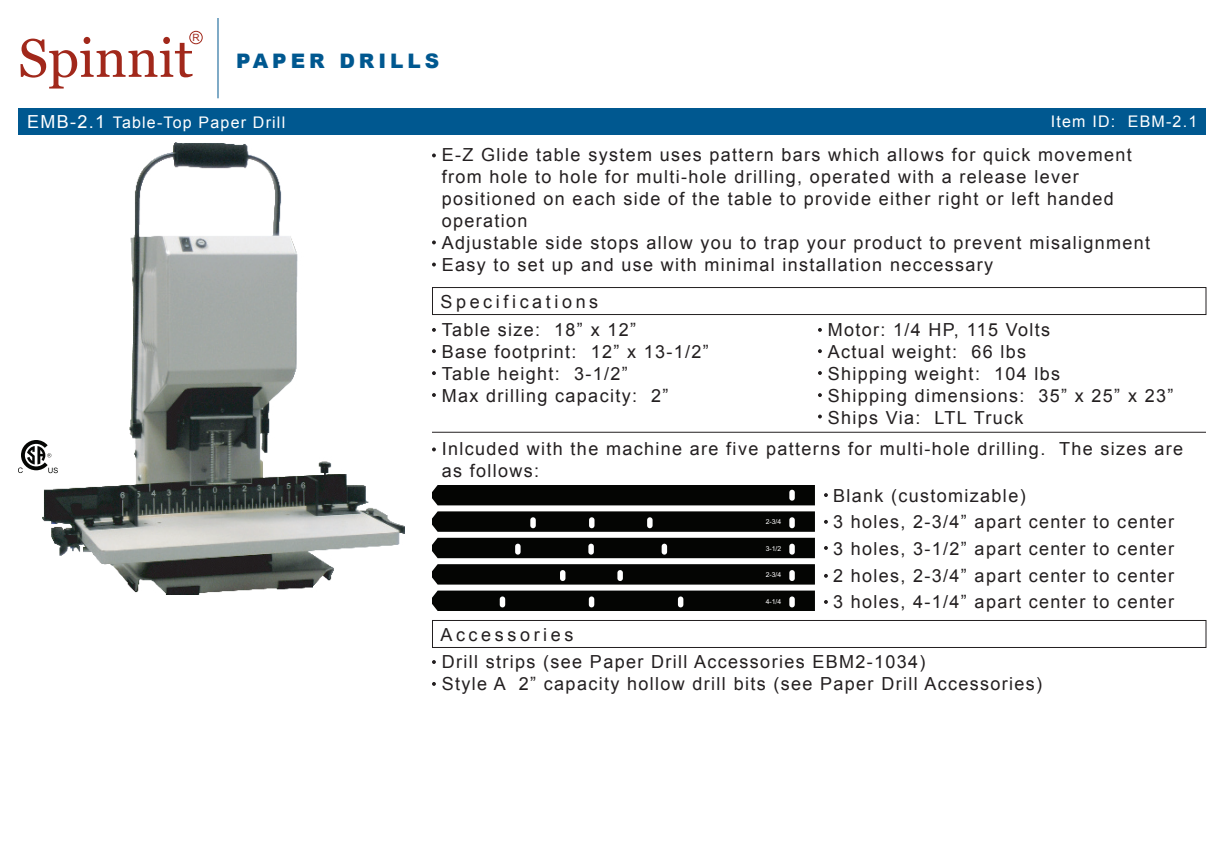
<style>
.page{position:relative;width:1224px;height:864px;background:#fff}
.page>*{position:absolute;margin:0;border:0;box-sizing:border-box;transform-origin:0 0}
.t1{font:54px "Georgia";color:#a1281b}
.t2{font:900 20px "Arial";letter-spacing:.2em;color:#005890}
.t3{font:18px/22px "Arial";letter-spacing:.075em;color:#231f20}
.t4{font:18px "Arial";letter-spacing:.2em;color:#231f20}
.t5{font:16px "Arial";letter-spacing:.075em;color:#fff}
.t6{font:10px "Arial";color:#a1281b}
.t7{font:6.8px "Arial";color:#fff}
.s1{font-size:18px}
</style>
<div class="page">
<div style="left:189px;top:31px;width:14px;height:13px;border:1px solid #a1281b;border-radius:50%"></div>
<hr style="left:217px;top:18px;width:1px;height:80px;background:#005890">
<div style="left:18px;top:108px;width:1188px;height:27px;background:#005890"></div>
<div style="left:432px;top:287px;width:774px;height:28px;border:1px solid #231f20"></div>
<svg style="left:432px;top:153px;width:4px;height:4px"></svg>
<svg style="left:432px;top:240px;width:4px;height:4px"></svg>
<svg style="left:432px;top:263px;width:4px;height:4px"></svg>
<svg style="left:432px;top:328px;width:4px;height:4px"></svg>
<svg style="left:432px;top:349px;width:4px;height:4px"></svg>
<svg style="left:432px;top:371px;width:4px;height:4px"></svg>
<svg style="left:432px;top:393px;width:4px;height:4px"></svg>
<svg style="left:818px;top:328px;width:4px;height:4px"></svg>
<svg style="left:818px;top:349px;width:4px;height:4px"></svg>
<svg style="left:818px;top:371px;width:4px;height:4px"></svg>
<svg style="left:818px;top:393px;width:4px;height:4px"></svg>
<div style="left:432px;top:620px;width:774px;height:28px;border:1px solid #231f20"></div>
<svg style="left:432px;top:660px;width:4px;height:4px"></svg>
<svg style="left:432px;top:682px;width:4px;height:4px"></svg>
<div style="left:432px;top:538px;width:383px;height:20px;background:#040503"></div>
<div style="left:432px;top:485px;width:383px;height:20px;background:#040503"></div>
<svg style="left:432px;top:511px;width:383px;height:21px;background:#0c0d0b"></svg>
<div style="left:432px;top:591px;width:383px;height:20px;background:#040503"></div>
<div style="left:500px;top:596px;width:5px;height:11px;background:#fff;border-radius:3px"></div>
<div style="left:589px;top:596px;width:5px;height:11px;background:#fff;border-radius:3px"></div>
<div style="left:678px;top:596px;width:5px;height:11px;background:#fff;border-radius:3px"></div>
<svg style="left:432px;top:564px;width:383px;height:21px;background:#0c0d0b"></svg>
<div style="left:560px;top:570px;width:5px;height:11px;background:#fff;border-radius:3px"></div>
<div style="left:617px;top:570px;width:6px;height:11px;background:#fff;border-radius:3px"></div>
<div style="left:530px;top:517px;width:6px;height:11px;background:#fff;border-radius:3px"></div>
<div style="left:589px;top:517px;width:6px;height:11px;background:#fff;border-radius:3px"></div>
<div style="left:647px;top:517px;width:6px;height:11px;background:#fff;border-radius:3px"></div>
<div style="left:789px;top:517px;width:6px;height:11px;background:#fff;border-radius:3px"></div>
<div style="left:789px;top:544px;width:6px;height:11px;background:#fff;border-radius:3px"></div>
<div style="left:789px;top:570px;width:6px;height:11px;background:#fff;border-radius:3px"></div>
<div style="left:789px;top:596px;width:6px;height:11px;background:#fff;border-radius:3px"></div>
<div style="left:789px;top:490px;width:6px;height:11px;background:#fff;border-radius:3px"></div>
<div style="left:515px;top:544px;width:6px;height:11px;background:#fff;border-radius:3px"></div>
<div style="left:588px;top:544px;width:6px;height:11px;background:#fff;border-radius:3px"></div>
<div style="left:662px;top:544px;width:5px;height:11px;background:#fff;border-radius:3px"></div>
<hr style="left:432px;top:432px;width:774px;height:1px;background:#231f20">
<svg style="left:432px;top:447px;width:4px;height:4px"></svg>
<svg style="left:824px;top:493px;width:4px;height:4px"></svg>
<svg style="left:824px;top:520px;width:4px;height:4px"></svg>
<svg style="left:824px;top:546px;width:4px;height:4px"></svg>
<svg style="left:824px;top:574px;width:4px;height:4px"></svg>
<svg style="left:824px;top:600px;width:4px;height:4px"></svg>
<svg style="left:18px;top:440px;width:24px;height:33px"></svg>
<svg style="left:818px;top:415px;width:4px;height:3px"></svg>
<img style="left:42px;top:143px;width:362px;height:451px">
<h1 class="t1" style="left:18px;top:28px;width:177px">Spinnit</h1>
<p class="t6" style="left:192px;top:31px;width:9px">R</p>
<p class="t2" style="left:236px;top:47px;width:205px">PAPER DRILLS</p>
<p class="t5" style="left:27px;top:112px;width:260px"><span class="s1">EMB-2.1</span> Table-Top Paper Drill</p>
<p class="t5" style="left:1051px;top:111px;width:148px">Item ID: EBM-2.1</p>
<p class="t3" style="left:442px;top:144px;width:710px">E-Z Glide table system uses pattern bars which allows for quick movement from hole to hole for multi-hole drilling, operated with a release lever positioned on each side of the table to provide either right or left handed operation<br>Adjustable side stops allow you to trap your product to prevent misalignment Easy to set up and use with minimal installation neccessary</p>
<p class="t4" style="left:440px;top:290px;width:159px">Specifications</p>
<p class="t3" style="left:442px;top:318px;width:269px">Table size: 18” x 12”<br>Base footprint: 12” x 13-1/2”<br>Table height: 3-1/2”<br>Max drilling capacity: 2”</p>
<p class="t3" style="left:828px;top:318px;width:347px">Motor: 1/4 HP, 115 Volts<br>Actual weight: 66 lbs<br>Shipping weight: 104 lbs<br>Shipping dimensions: 35” x 25” x 23”<br>Ships Via: LTL Truck</p>
<p class="t3" style="left:442px;top:438px;width:743px">Inlcuded with the machine are five patterns for multi-hole drilling. The sizes are as follows:</p>
<p class="t3" style="left:833px;top:482px;width:343px;line-height:26.6px">Blank (customizable)<br>3 holes, 2-3/4” apart center to center 3 holes, 3-1/2” apart center to center 2 holes, 2-3/4” apart center to center 3 holes, 4-1/4” apart center to center</p>
<p class="t7" style="left:766px;top:518px;width:17px">2-3/4</p>
<p class="t7" style="left:766px;top:544px;width:17px">3-1/2</p>
<p class="t7" style="left:766px;top:570px;width:17px">2-3/4</p>
<p class="t7" style="left:766px;top:597px;width:17px">4-1/4</p>
<p class="t3" style="left:440px;top:622px;width:487px;line-height:26.4px">Accessories<br>Drill strips (see Paper Drill Accessories EBM2-1034)</p>
<p class="t3" style="left:442px;top:672px;width:602px">Style A 2” capacity hollow drill bits (see Paper Drill Accessories)</p>
</div>
